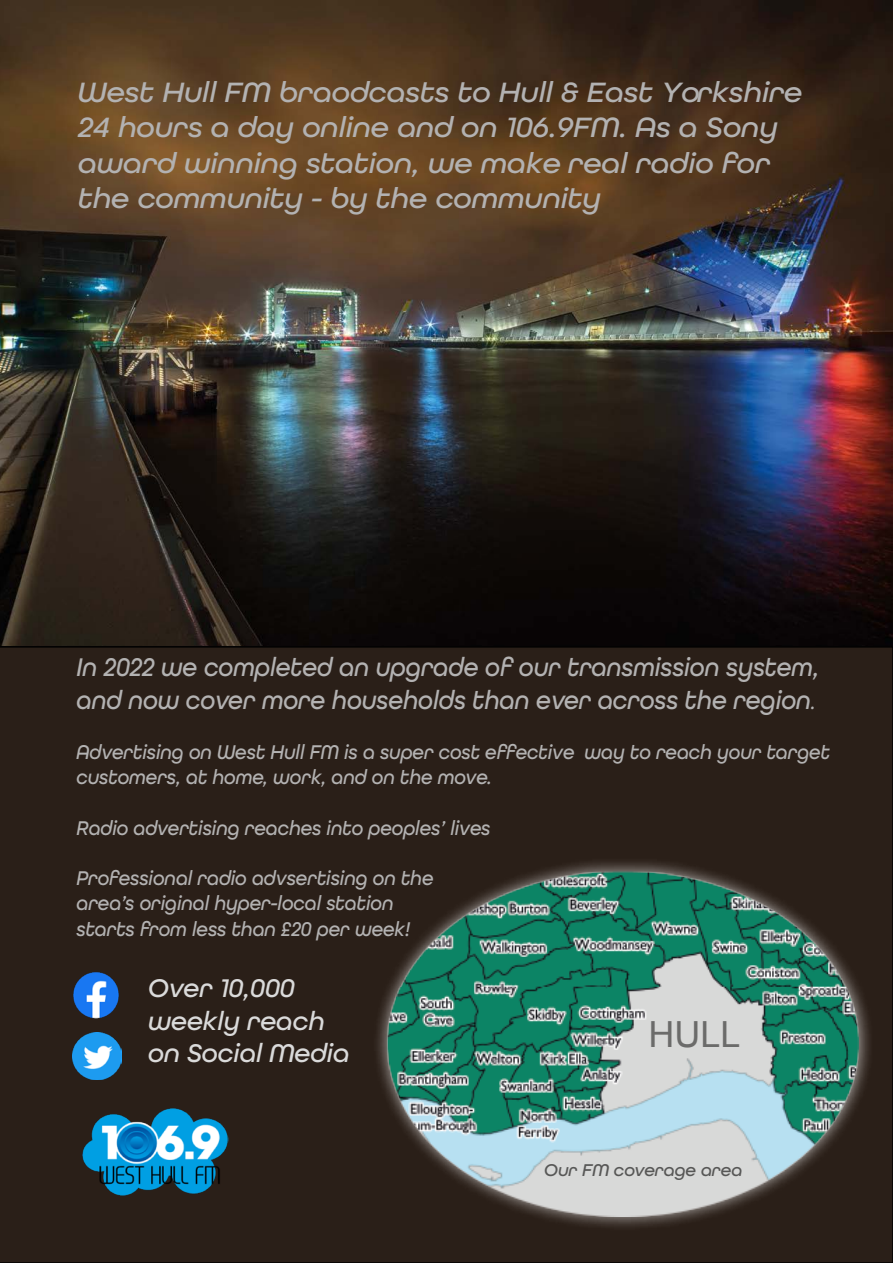
<style>
.page{position:relative;width:893px;height:1263px;background:#fff}
.page>*{position:absolute;margin:0;border:0;box-sizing:border-box;transform-origin:0 0}
.t1{font:36px "Arial";color:#6b6b6a}
.t2{font:italic 500 29.55px/35.4px "All Round Gothic";color:#b3b2b2;scale:1.05 1}
.t3{font:italic 500 27px/32.4px "All Round Gothic";color:#b3b2b2;scale:.93 1}
.t4{font:italic 500 27px/32.4px "All Round Gothic";color:#dadada}
.t5{font:italic 500 21px/25.2px "All Round Gothic";color:#b3b2b2;scale:.93 1}
.t6{font:italic 500 18px "All Round Gothic";color:#575756}
.s1{font-size:21px}
</style>
<div class="page">
<img style="left:0;top:0;width:893px;height:646px">
<div style="left:0;top:646px;width:893px;height:617px;background:#2a1f18"></div>
<img style="left:58px;top:969px;width:75px;height:52px">
<div style="left:372px;top:857px;width:503px;height:375px;background:#fff;opacity:.75"></div>
<img style="left:387px;top:872px;width:472px;height:344px">
<img style="left:81px;top:1102px;width:147px;height:99px">
<h2 class="t2" style="left:78px;top:74px;width:691px">West Hull FM braodcasts to Hull &amp; East Yorkshire 24 hours a day online and on 106.9FM. As a Sony award winning station, we make real radio for the community - by the community</h2>
<p class="t3" style="left:76px;top:651px;width:800px">In 2022 we completed an upgrade of our transmission system, and now cover more households than ever across the region<span class="s1">.</span></p>
<p class="t5" style="left:76px;top:739px;width:812px">Advertising on West Hull FM is a super cost effective way to reach your target customers, at home, work, and on the move.</p>
<p class="t5" style="left:76px;top:815px;width:447px">Radio advertising reaches into peoples’ lives</p>
<p class="t5" style="left:76px;top:865px;width:385px">Professional radio advsertising on the area’s original hyper-local station starts from less than £20 per week!</p>
<p class="t4" style="left:148px;top:972px;width:203px">Over 10,000 weekly reach on Social Media</p>
<h1 class="t1" style="left:648px;top:1011px;width:94px">HULL</h1>
<p class="t6" style="left:544px;top:1159px;width:199px">Our FM coverage area</p>
</div>
